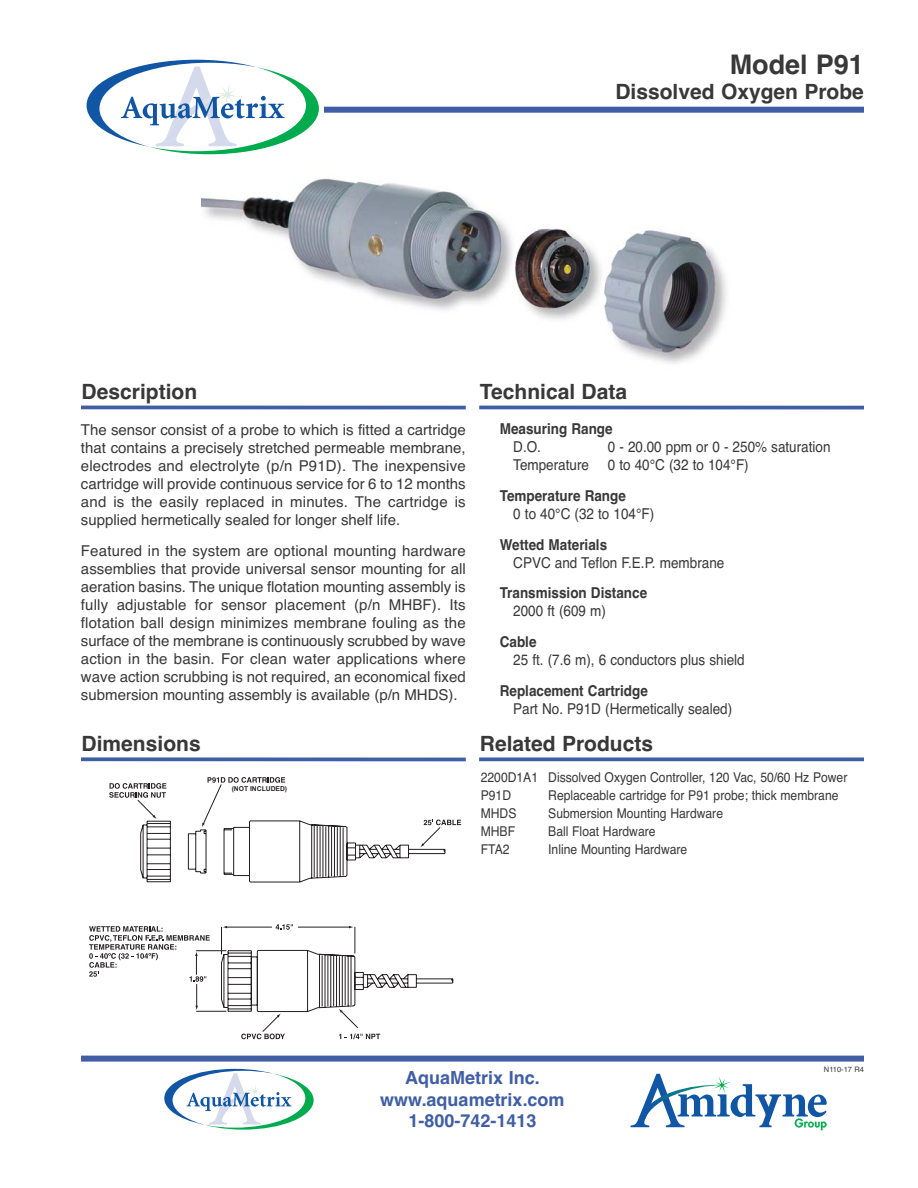
<style>
.page{position:relative;width:918px;height:1188px;background:#fff}
.page>*{position:absolute;margin:0;border:0;box-sizing:border-box;transform-origin:0 0}
.t1{font:700 27px "Helvetica";color:#393839}
.t2{font:700 21px "Helvetica";color:#393839}
.t3{font:700 18px/21.6px "Helvetica";color:#405ea4;text-align:center}
.t4{font:15px/18px "Helvetica";color:#393839;text-align:justify}
.t5{font:15px/18px "Helvetica";color:#393839;scale:.9 1}
.t6{font:700 15px "Helvetica";color:#393839;scale:.9 1}
.t7{font:13.5px/18px "Helvetica";color:#393839;scale:.9 1}
.t8{font:7.5px "Helvetica";color:#393839}
.t9{font:700 6.75px "Arial";color:#231f20}
</style>
<div class="page">
<img style="left:202px;top:178px;width:525px;height:186px">
<svg style="left:87px;top:60px;width:232px;height:94px"></svg>
<div style="left:324px;top:107px;width:540px;height:6px;background:#405ea4"></div>
<hr style="left:81px;top:406px;width:385px;height:3px;background:#405ea4">
<hr style="left:479px;top:406px;width:385px;height:3px;background:#405ea4">
<hr style="left:479px;top:758px;width:385px;height:3px;background:#405ea4">
<svg style="left:140px;top:820px;width:314px;height:192px"></svg>
<hr style="left:226px;top:927px;width:46px;height:1px;background:#231f20">
<hr style="left:298px;top:927px;width:52px;height:1px;background:#231f20">
<svg style="left:349px;top:926px;width:7px;height:27px"></svg>
<svg style="left:202px;top:777px;width:83px;height:50px"></svg>
<svg style="left:420px;top:820px;width:41px;height:27px"></svg>
<svg style="left:276px;top:924px;width:17px;height:6px"></svg>
<svg style="left:241px;top:1014px;width:44px;height:25px"></svg>
<svg style="left:339px;top:1009px;width:41px;height:30px"></svg>
<svg style="left:109px;top:783px;width:57px;height:36px"></svg>
<svg style="left:89px;top:926px;width:138px;height:86px"></svg>
<svg style="left:81px;top:757px;width:385px;height:4px;background:#5872af"></svg>
<svg style="left:631px;top:1074px;width:196px;height:56px"></svg>
<div style="left:81px;top:1056px;width:783px;height:6px;background:#405ea4"></div>
<svg style="left:164px;top:1069px;width:150px;height:61px"></svg>
<h1 class="t1" style="left:730px;top:49px;width:136px">Model P91</h1>
<h2 class="t2" style="left:615px;top:80px;width:250px">Dissolved Oxygen Probe</h2>
<h2 class="t2" style="left:82px;top:379px;width:117px">Description</h2>
<h2 class="t2" style="left:480px;top:379px;width:149px">Technical Data</h2>
<p class="t4" style="left:81px;top:421px;width:386px">The sensor consist of a probe to which is fitted a cartridge that contains a precisely stretched permeable membrane, electrodes and electrolyte (p/n P91D). The inexpensive cartridge will provide continuous service for 6 to 12 months and is the easily replaced in minutes. The cartridge is supplied hermetically sealed for longer shelf life.</p>
<p class="t4" style="left:81px;top:541px;width:386px">Featured in the system are optional mounting hardware assemblies that provide universal sensor mounting for all aeration basins. The unique flotation mounting assembly is fully adjustable for sensor placement (p/n MHBF). Its flotation ball design minimizes membrane fouling as the surface of the membrane is continuously scrubbed by wave action in the basin. For clean water applications where wave action scrubbing is not required, an economical fixed submersion mounting assembly is available (p/n MHDS).</p>
<p class="t6" style="left:500px;top:420px;width:127px">Measuring Range</p>
<p class="t5" style="left:513px;top:438px;width:32px">D.O.</p>
<p class="t5" style="left:513px;top:438px;width:354px;text-indent:94px">0 - 20.00 ppm or 0 - 250% saturation<br>Temperature 0 to 40°C (32 to 104°F)</p>
<p class="t6" style="left:500px;top:487px;width:142px">Temperature Range</p>
<p class="t5" style="left:513px;top:505px;width:158px">0 to 40°C (32 to 104°F)</p>
<p class="t6" style="left:500px;top:536px;width:121px">Wetted Materials</p>
<p class="t5" style="left:513px;top:553px;width:236px">CPVC and Teflon F.E.P. membrane</p>
<p class="t6" style="left:500px;top:584px;width:165px">Transmission Distance</p>
<p class="t5" style="left:513px;top:602px;width:104px">2000 ft (609 m)</p>
<p class="t6" style="left:500px;top:633px;width:42px">Cable</p>
<p class="t5" style="left:513px;top:651px;width:259px">25 ft. (7.6 m), 6 conductors plus shield</p>
<p class="t6" style="left:500px;top:682px;width:166px">Replacement Cartridge</p>
<p class="t5" style="left:513px;top:699px;width:245px">Part No. P91D (Hermetically sealed)</p>
<h2 class="t2" style="left:82px;top:731px;width:121px">Dimensions</h2>
<p class="t9" style="left:232px;top:785px;width:57px">(NOT INCLUDED)</p>
<h2 class="t2" style="left:480px;top:731px;width:175px">Related Products</h2>
<p class="t7" style="left:481px;top:768px;width:409px">2200D1A1 Dissolved Oxygen Controller, 120 Vac, 50/60 Hz Power<br>P91D</p>
<p class="t7" style="left:548px;top:786px;width:324px">Replaceable cartridge for P91 probe; thick membrane</p>
<p class="t7" style="left:481px;top:804px;width:41px">MHDS</p>
<p class="t7" style="left:548px;top:804px;width:196px">Submersion Mounting Hardware</p>
<p class="t7" style="left:481px;top:822px;width:40px">MHBF</p>
<p class="t7" style="left:548px;top:822px;width:121px">Ball Float Hardware</p>
<p class="t7" style="left:481px;top:840px;width:34px">FTA2</p>
<p class="t7" style="left:548px;top:840px;width:156px">Inline Mounting Hardware</p>
<p class="t3" style="left:380px;top:1067px;width:186px">AquaMetrix Inc. www.aquametrix.com<br>1-800-742-1413</p>
<p class="t8" style="left:824px;top:1065px;width:42px">N110-17 R4</p>
</div>
